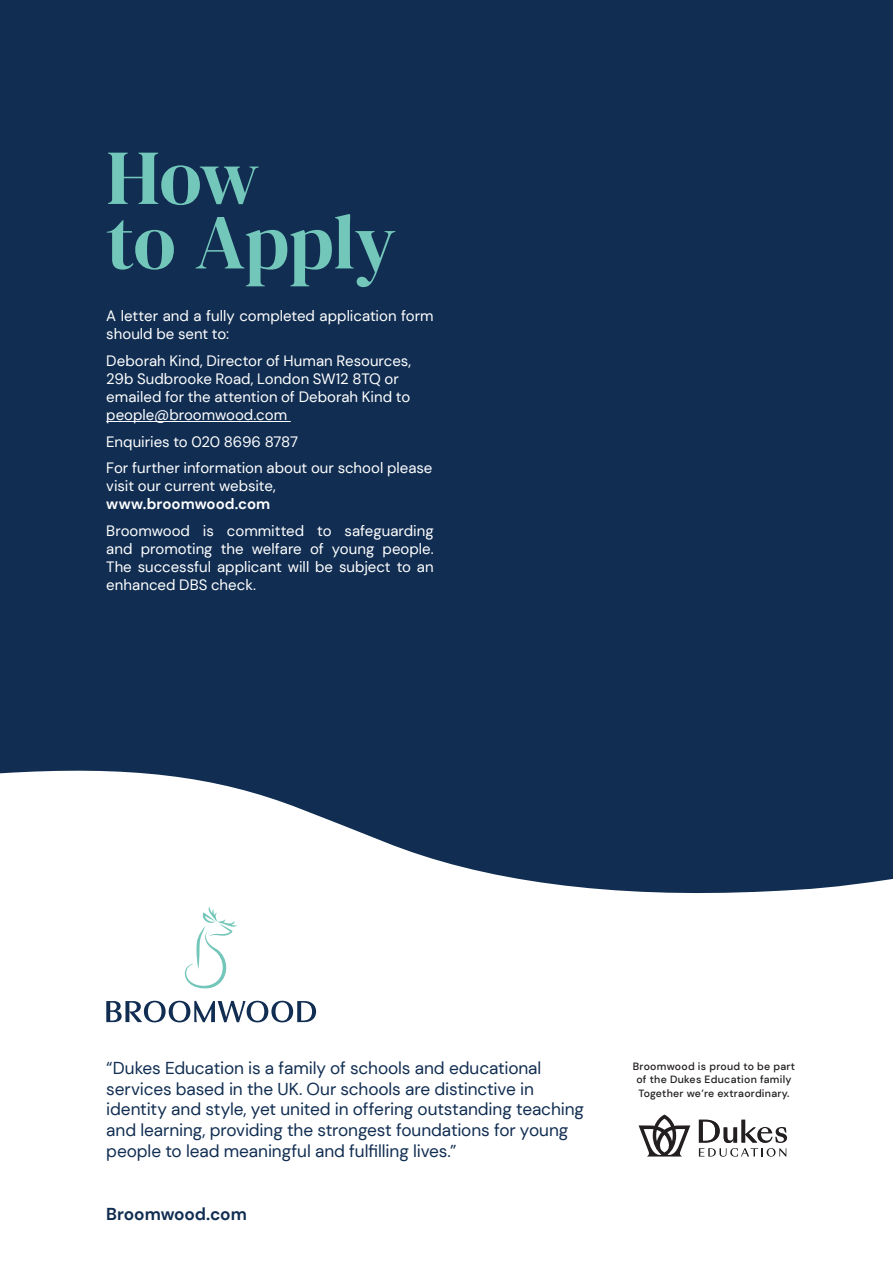
<style>
.page{position:relative;width:893px;height:1263px;background:#fff}
.page>*{position:absolute;margin:0;border:0;box-sizing:border-box;transform-origin:0 0}
.t1{font:77.7px/64.5px "DM Serif Display";letter-spacing:-.01em;color:#73c6ba}
.t2{font:17.25px/20.7px "DM Sans";letter-spacing:-.01em;color:#112e52}
.t3{font:700 17.25px "DM Sans";letter-spacing:-.01em;color:#112e52}
.t4{font:15px/18px "DM Sans";color:#fff}
.t5{font:700 15px "DM Sans";color:#fff}
.t6{font:500 10.5px/13.5px "DM Sans";letter-spacing:.025em;color:#231f20;text-align:center}
</style>
<div class="page">
<div style="left:0;top:0;width:893px;height:757px;background:#112e52"></div>
<svg style="left:0;top:757px;width:893px;height:137px;fill:#112e52"></svg>
<hr style="left:106px;top:421px;width:185px;height:1px;background:#fff">
<svg style="left:639px;top:1114px;width:51px;height:42px"></svg>
<svg style="left:699px;top:1120px;width:88px;height:37px"></svg>
<svg style="left:184px;top:907px;width:54px;height:82px"></svg>
<svg style="left:106px;top:1001px;width:210px;height:21px"></svg>
<h1 class="t1" style="left:106px;top:153px;width:292px">How<br>to Apply</h1>
<p class="t4" style="left:106px;top:307px;width:329px">A letter and a fully completed application form should be sent to:</p>
<p class="t4" style="left:106px;top:352px;width:306px">Deborah Kind, Director of Human Resources, 29b Sudbrooke Road, London SW12 8TQ or emailed for the attention of Deborah Kind to people@broomwood.com</p>
<p class="t4" style="left:106px;top:428px;width:328px;line-height:26.5px">Enquiries to 020 8696 8787<br>For further information about our school please</p>
<p class="t4" style="left:106px;top:477px;width:171px">visit our current website,</p>
<p class="t5" style="left:106px;top:498px;width:166px">www.broomwood.com</p>
<p class="t4" style="left:106px;top:522px;width:329px;text-align:justify">Broomwood is committed to safeguarding and promoting the welfare of young people.<br>The successful applicant will be subject to an enhanced DBS check.</p>
<p class="t2" style="left:106px;top:1057px;width:479px">“Dukes Education is a family of schools and educational services based in the UK. Our schools are distinctive in identity and style, yet united in offering outstanding teaching and learning, providing the strongest foundations for young people to lead meaningful and fulfilling lives.”</p>
<p class="t6" style="left:633px;top:1060px;width:164px">Broomwood is proud to be part of the Dukes Education family<br>Together we’re extraordinary.</p>
<p class="t3" style="left:106px;top:1208px;width:142px">Broomwood.com</p>
</div>
